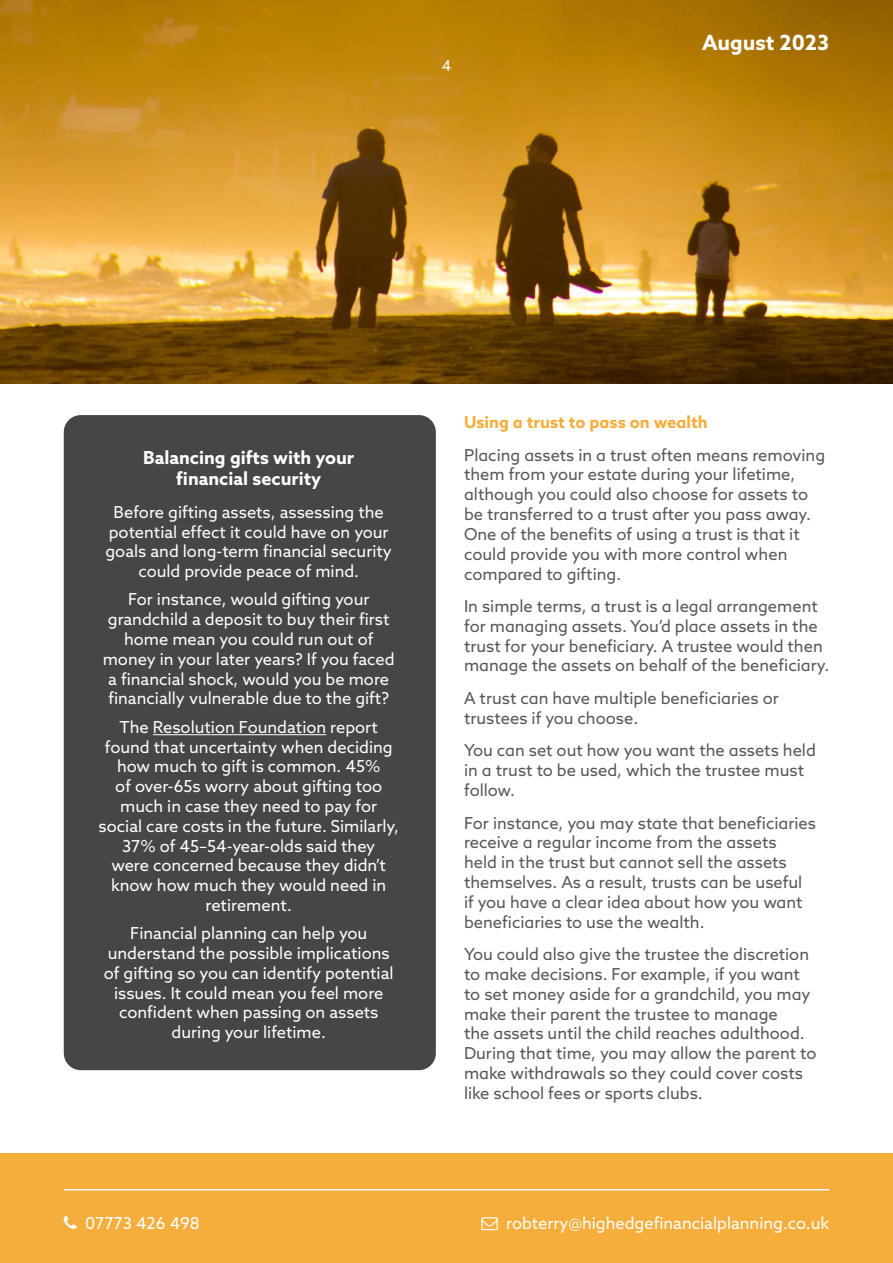
<style>
.page{position:relative;width:893px;height:1263px;background:#fff}
.page>*{position:absolute;margin:0;border:0;box-sizing:border-box;transform-origin:0 0}
.t1{font:700 21px "Azo Sans";color:#fff}
.t2{font:700 18px/21.6px "Azo Sans";color:#fff;text-align:center}
.t3{font:16.5px/19.8px "Azo Sans";color:#575756}
.t4{font:16.5px/19.8px "Azo Sans";color:#fff;text-align:center}
.t5{font:700 16.5px "Azo Sans";color:#f5ad3b}
.t6{font:15px "Azo Sans";color:#fff}
</style>
<div class="page">
<img style="left:0;top:0;width:893px;height:383px">
<div style="left:0;top:1153px;width:893px;height:110px;background:#f5ad3b"></div>
<hr style="left:64px;top:1189px;width:765px;height:1px;background:#fff">
<div style="left:64px;top:415px;width:372px;height:655px;background:#464646;border-radius:17px"></div>
<hr style="left:153px;top:734px;width:173px;height:1px;background:#fff">
<p class="t6" style="left:442px;top:56px;width:11px">4</p>
<p class="t1" style="left:702px;top:29px;width:128px">August 2023</p>
<p class="t2" style="left:143px;top:446px;width:212px">Balancing gifts with your financial security</p>
<p class="t4" style="left:105px;top:502px;width:288px">Before gifting assets, assessing the potential effect it could have on your goals and long-term financial security could provide peace of mind.</p>
<p class="t4" style="left:103px;top:589px;width:294px">For instance, would gifting your grandchild a deposit to buy their first home mean you could run out of money in your later years? If you faced a financial shock, would you be more financially vulnerable due to the gift?</p>
<p class="t4" style="left:99px;top:717px;width:302px">The Resolution Foundation report found that uncertainty when deciding how much to gift is common. 45%<br>of over-65s worry about gifting too much in case they need to pay for social care costs in the future. Similarly,<br>37% of 45–54-year-olds said they<br>were concerned because they didn’t know how much they would need in retirement.</p>
<p class="t4" style="left:104px;top:923px;width:291px">Financial planning can help you understand the possible implications of gifting so you can identify potential issues. It could mean you feel more confident when passing on assets during your lifetime.</p>
<p class="t5" style="left:464px;top:411px;width:245px">Using a trust to pass on wealth</p>
<p class="t3" style="left:464px;top:445px;width:363px">Placing assets in a trust often means removing them from your estate during your lifetime, although you could also choose for assets to be transferred to a trust after you pass away.<br>One of the benefits of using a trust is that it could provide you with more control when compared to gifting.</p>
<p class="t3" style="left:464px;top:596px;width:367px">In simple terms, a trust is a legal arrangement for managing assets. You’d place assets in the trust for your beneficiary. A trustee would then manage the assets on behalf of the beneficiary.</p>
<p class="t3" style="left:464px;top:688px;width:316px">A trust can have multiple beneficiaries or trustees if you choose.</p>
<p class="t3" style="left:464px;top:740px;width:353px">You can set out how you want the assets held in a trust to be used, which the trustee must follow.</p>
<p class="t3" style="left:464px;top:812px;width:353px">For instance, you may state that beneficiaries receive a regular income from the assets<br>held in the trust but cannot sell the assets themselves. As a result, trusts can be useful if you have a clear idea about how you want beneficiaries to use the wealth.</p>
<p class="t3" style="left:464px;top:944px;width:354px">You could also give the trustee the discretion to make decisions. For example, if you want to set money aside for a grandchild, you may make their parent the trustee to manage<br>the assets until the child reaches adulthood.<br>During that time, you may allow the parent to make withdrawals so they could cover costs like school fees or sports clubs.</p>
<p class="t4" style="left:85px;top:1213px;width:116px">07773 426 498</p>
<p class="t4" style="left:506px;top:1213px;width:325px">robterry@highedgefinancialplanning.co.uk</p>
</div>
